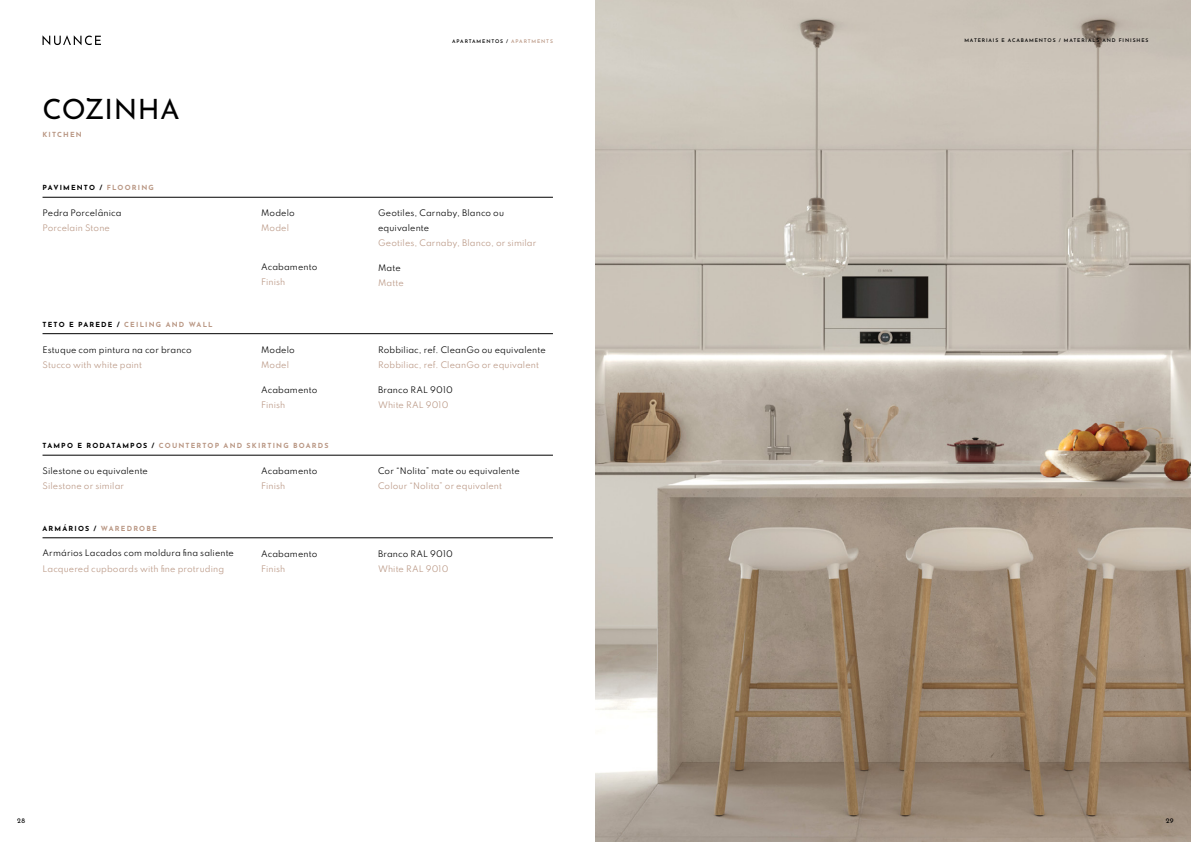
<style>
.page{position:relative;width:1191px;height:842px;background:#fff}
.page>*{position:absolute;margin:0;border:0;box-sizing:border-box;transform-origin:0 0}
.t1{font:28px "Josefin Sans";letter-spacing:.01em;color:#000}
.t2{font:8px/15px "Spartan";letter-spacing:.015em;color:#000}
.t3{font:8px "Spartan";letter-spacing:.015em;color:#ba9885}
.t4{font:700 7px "Josefin Sans";letter-spacing:.17em;color:#ba9885}
.t5{font:700 7px "Josefin Sans";letter-spacing:.17em;color:#000}
.t6{font:7px "Josefin Sans";color:#000}
.t7{font:600 5px "Josefin Sans";letter-spacing:.175em;color:#000}
.s1{color:#ba9885}
.s2{color:#000}
</style>
<div class="page">
<svg style="left:43px;top:35px;width:58px;height:10px"></svg>
<img style="left:595px;top:0;width:596px;height:842px">
<hr style="left:43px;top:197px;width:510px;height:1px;background:#000">
<hr style="left:43px;top:333px;width:510px;height:1px;background:#000">
<hr style="left:43px;top:455px;width:510px;height:1px;background:#000">
<hr style="left:43px;top:538px;width:510px;height:1px;background:#000">
<h1 class="t1" style="left:43px;top:86px;width:139px">COZINHA</h1>
<p class="t4" style="left:43px;top:128px;width:41px">KITCHEN</p>
<p class="t5" style="left:43px;top:182px;width:113px">PAVIMENTO / <span class="s1">FLOORING</span></p>
<p class="t2" style="left:43px;top:205px;width:80px">Pedra Porcelânica</p>
<p class="t3" style="left:43px;top:222px;width:69px">Porcelain Stone</p>
<p class="t4" style="left:43px;top:318px;width:172px"><span class="s2">TETO E PAREDE /</span> CEILING AND WALL</p>
<p class="t2" style="left:43px;top:342px;width:151px">Estuque com pintura na cor branco</p>
<p class="t3" style="left:43px;top:359px;width:101px">Stucco with white paint</p>
<p class="t2" style="left:261px;top:205px;width:35px">Modelo</p>
<p class="t3" style="left:261px;top:222px;width:29px">Model</p>
<p class="t2" style="left:261px;top:259px;width:58px">Acabamento</p>
<p class="t3" style="left:261px;top:276px;width:26px">Finish</p>
<p class="t2" style="left:261px;top:342px;width:35px">Modelo</p>
<p class="t3" style="left:261px;top:358px;width:29px">Model</p>
<p class="t2" style="left:261px;top:382px;width:58px">Acabamento</p>
<p class="t3" style="left:261px;top:398px;width:26px">Finish</p>
<p class="t4" style="left:43px;top:439px;width:287px"><span class="s2">TAMPO E RODATAMPOS /</span> COUNTERTOP AND SKIRTING BOARDS</p>
<p class="t2" style="left:43px;top:463px;width:107px">Silestone ou equivalente</p>
<p class="t3" style="left:43px;top:480px;width:83px">Silestone or similar</p>
<p class="t5" style="left:43px;top:522px;width:116px">ARMÁRIOS / <span class="s1">WAREDROBE</span></p>
<p class="t2" style="left:43px;top:546px;width:193px">Armários Lacados com moldura fina saliente</p>
<p class="t3" style="left:43px;top:562px;width:183px">Lacquered cupboards with fine protruding</p>
<p class="t2" style="left:261px;top:463px;width:58px">Acabamento</p>
<p class="t3" style="left:261px;top:480px;width:26px">Finish</p>
<p class="t2" style="left:261px;top:546px;width:58px">Acabamento</p>
<p class="t3" style="left:261px;top:562px;width:26px">Finish</p>
<p class="t7" style="left:452px;top:36px;width:102px">APARTAMENTOS / <span class="s1">APARTMENTS</span></p>
<p class="t7" style="left:964px;top:36px;width:185px">MATERIAIS E ACABAMENTOS / MATERIALS AND FINISHES</p>
<p class="t2" style="left:378px;top:205px;width:128px">Geotiles, Carnaby, Blanco ou equivalente</p>
<p class="t3" style="left:378px;top:237px;width:160px">Geotiles, Carnaby, Blanco, or similar</p>
<p class="t2" style="left:378px;top:260px;width:24px">Mate</p>
<p class="t3" style="left:378px;top:277px;width:27px">Matte</p>
<p class="t2" style="left:378px;top:342px;width:169px">Robbiliac, ref. CleanGo ou equivalente</p>
<p class="t3" style="left:378px;top:358px;width:162px">Robbiliac, ref. CleanGo or equivalent</p>
<p class="t2" style="left:378px;top:382px;width:76px">Branco RAL 9010</p>
<p class="t3" style="left:378px;top:398px;width:72px">White RAL 9010</p>
<p class="t2" style="left:378px;top:463px;width:143px">Cor “Nolita” mate ou equivalente</p>
<p class="t3" style="left:378px;top:480px;width:125px">Colour “Nolita” or equivalent</p>
<p class="t2" style="left:378px;top:546px;width:76px">Branco RAL 9010</p>
<p class="t3" style="left:378px;top:562px;width:72px">White RAL 9010</p>
<p class="t6" style="left:17px;top:815px;width:9px">28</p>
<p class="t6" style="left:1165px;top:815px;width:10px">29</p>
</div>
